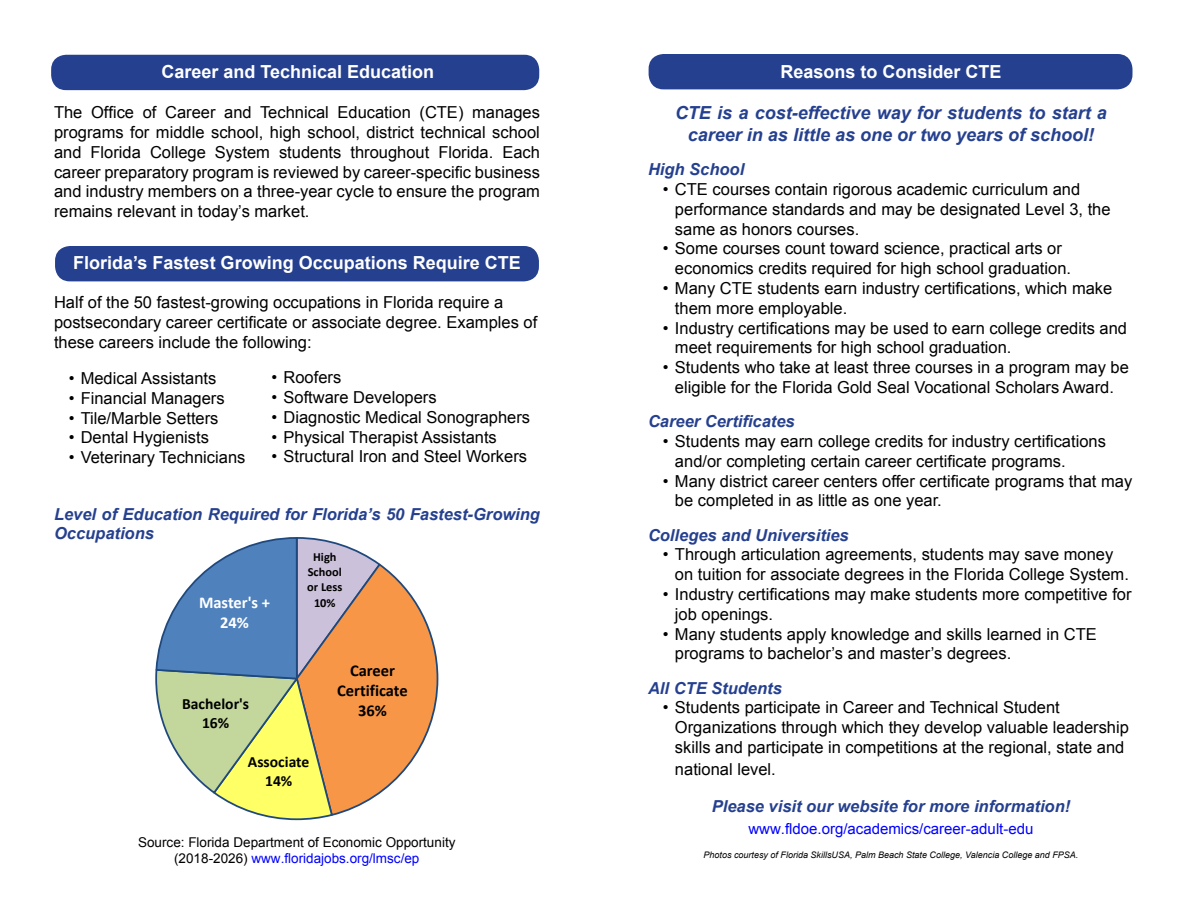
<style>
.page{position:relative;width:1188px;height:918px;background:#fff}
.page>*{position:absolute;margin:0;border:0;box-sizing:border-box;transform-origin:0 0}
.t1{font:700 18px "Arial";color:#fff}
.t2{font:italic 700 18px/21.6px "Arial";color:#25408f;text-align:center}
.t3{font:16.5px/19.8px "Arial";color:#000}
.t4{font:italic 700 16.5px/19.8px "Arial";color:#25408f}
.t5{font:700 16.5px/20.1px "Calibri";color:#000;text-align:center}
.t6{font:700 16.5px/20.1px "Calibri";color:#fff;text-align:center}
.t7{font:700 15.6px/19px "Calibri";color:#000;text-align:center}
.t8{font:15px "Arial";color:#00f}
.t9{font:13.5px/16.2px "Arial";color:#000;text-align:center}
.t10{font:700 12.3px/15.1px "Calibri";color:#000;text-align:center}
.t11{font:italic 9px "Arial";color:#000}
.s1{color:#00f}
</style>
<div class="page">
<div style="left:51px;top:55px;width:488px;height:35px;background:#25408f;border-radius:15px"></div>
<div style="left:649px;top:54px;width:483px;height:35px;background:#25408f;border-radius:15px"></div>
<div style="left:55px;top:246px;width:484px;height:35px;background:#25408f;border-radius:15px"></div>
<svg style="left:155px;top:537px;width:284px;height:284px"></svg>
<p class="t1" style="left:161px;top:59px;width:274px">Career and Technical Education</p>
<p class="t1" style="left:780px;top:60px;width:223px">Reasons to Consider CTE</p>
<p class="t3" style="left:54px;top:103px;width:487px;text-align:justify">The Office of Career and Technical Education (CTE) manages programs for middle school, high school, district technical school and Florida College System students throughout Florida. Each career preparatory program is reviewed by career-specific business and industry members on a three-year cycle to ensure the program remains relevant in today’s market.</p>
<p class="t1" style="left:73px;top:251px;width:449px">Florida’s Fastest Growing Occupations Require CTE</p>
<p class="t3" style="left:54px;top:293px;width:485px">Half of the 50 fastest-growing occupations in Florida require a postsecondary career certificate or associate degree. Examples of these careers include the following:</p>
<p class="t3" style="left:69px;top:368px;width:149px">• Medical Assistants</p>
<p class="t3" style="left:272px;top:368px;width:71px">• Roofers</p>
<p class="t3" style="left:69px;top:388px;width:157px">• Financial Managers</p>
<p class="t3" style="left:272px;top:387px;width:167px">• Software Developers</p>
<p class="t3" style="left:69px;top:408px;width:151px">• Tile/Marble Setters</p>
<p class="t3" style="left:272px;top:407px;width:260px">• Diagnostic Medical Sonographers</p>
<p class="t3" style="left:69px;top:428px;width:142px">• Dental Hygienists</p>
<p class="t3" style="left:272px;top:427px;width:227px">• Physical Therapist Assistants</p>
<p class="t3" style="left:69px;top:448px;width:178px">• Veterinary Technicians</p>
<p class="t3" style="left:272px;top:447px;width:257px">• Structural Iron and Steel Workers</p>
<h4 class="t2" style="left:675px;top:103px;width:433px">CTE is a cost-effective way for students to start a career in as little as one or two years of school!</h4>
<h4 class="t4" style="left:648px;top:160px;width:98px">High School</h4>
<p class="t3" style="left:675px;top:179px;width:437px;text-indent:-12px">• CTE courses contain rigorous academic curriculum and performance standards and may be designated Level 3, the same as honors courses.</p>
<p class="t3" style="left:675px;top:239px;width:398px;text-indent:-12px">• Some courses count toward science, practical arts or economics credits required for high school graduation.</p>
<p class="t3" style="left:675px;top:278px;width:439px;text-indent:-12px">• Many CTE students earn industry certifications, which make them more employable.</p>
<p class="t3" style="left:675px;top:318px;width:454px;text-indent:-12px">• Industry certifications may be used to earn college credits and meet requirements for high school graduation.</p>
<p class="t3" style="left:663px;top:358px;width:467px;text-align:center">• Students who take at least three courses in a program may be eligible for the Florida Gold Seal Vocational Scholars Award.</p>
<h4 class="t4" style="left:648px;top:412px;width:148px">Career Certificates</h4>
<p class="t3" style="left:675px;top:431px;width:432px;text-indent:-12px">• Students may earn college credits for industry certifications and/or completing certain career certificate programs.</p>
<p class="t3" style="left:675px;top:471px;width:459px;text-indent:-12px">• Many district career centers offer certificate programs that may be completed in as little as one year.</p>
<h4 class="t4" style="left:648px;top:525px;width:202px">Colleges and Universities</h4>
<p class="t3" style="left:675px;top:545px;width:455px;text-indent:-12px">• Through articulation agreements, students may save money on tuition for associate degrees in the Florida College System.</p>
<p class="t3" style="left:675px;top:584px;width:458px;text-indent:-12px">• Industry certifications may make students more competitive for job openings.</p>
<p class="t3" style="left:675px;top:624px;width:423px;text-indent:-12px">• Many students apply knowledge and skills learned in CTE programs to bachelor’s and master’s degrees.</p>
<h4 class="t4" style="left:648px;top:678px;width:135px">All CTE Students</h4>
<p class="t3" style="left:675px;top:698px;width:455px;text-indent:-12px">• Students participate in Career and Technical Student<br>Organizations through which they develop valuable leadership skills and participate in competitions at the regional, state and</p>
<p class="t3" style="left:675px;top:759px;width:102px">national level.</p>
<p class="t4" style="left:712px;top:797px;width:360px">Please visit our website for more information!</p>
<p class="t8" style="left:748px;top:819px;width:287px">www.fldoe.org/academics/career-adult-edu</p>
<p class="t11" style="left:704px;top:849px;width:376px">Photos courtesy of Florida SkillsUSA, Palm Beach State College, Valencia College and FPSA.</p>
<p class="t4" style="left:54px;top:504px;width:488px">Level of Education Required for Florida’s 50 Fastest-Growing<br>Occupations</p>
<p class="t10" style="left:307px;top:550px;width:37px">High<br>School or Less<br>10%</p>
<p class="t6" style="left:199px;top:592px;width:73px">Master's +<br>24%</p>
<p class="t5" style="left:337px;top:660px;width:72px">Career<br>Certificate<br>36%</p>
<p class="t7" style="left:182px;top:694px;width:69px">Bachelor's<br>16%</p>
<p class="t7" style="left:248px;top:752px;width:63px">Associate<br>14%</p>
<p class="t9" style="left:138px;top:834px;width:319px">Source: Florida Department of Economic Opportunity (2018-2026) <span class="s1">www.floridajobs.org/lmsc/ep</span></p>
</div>
